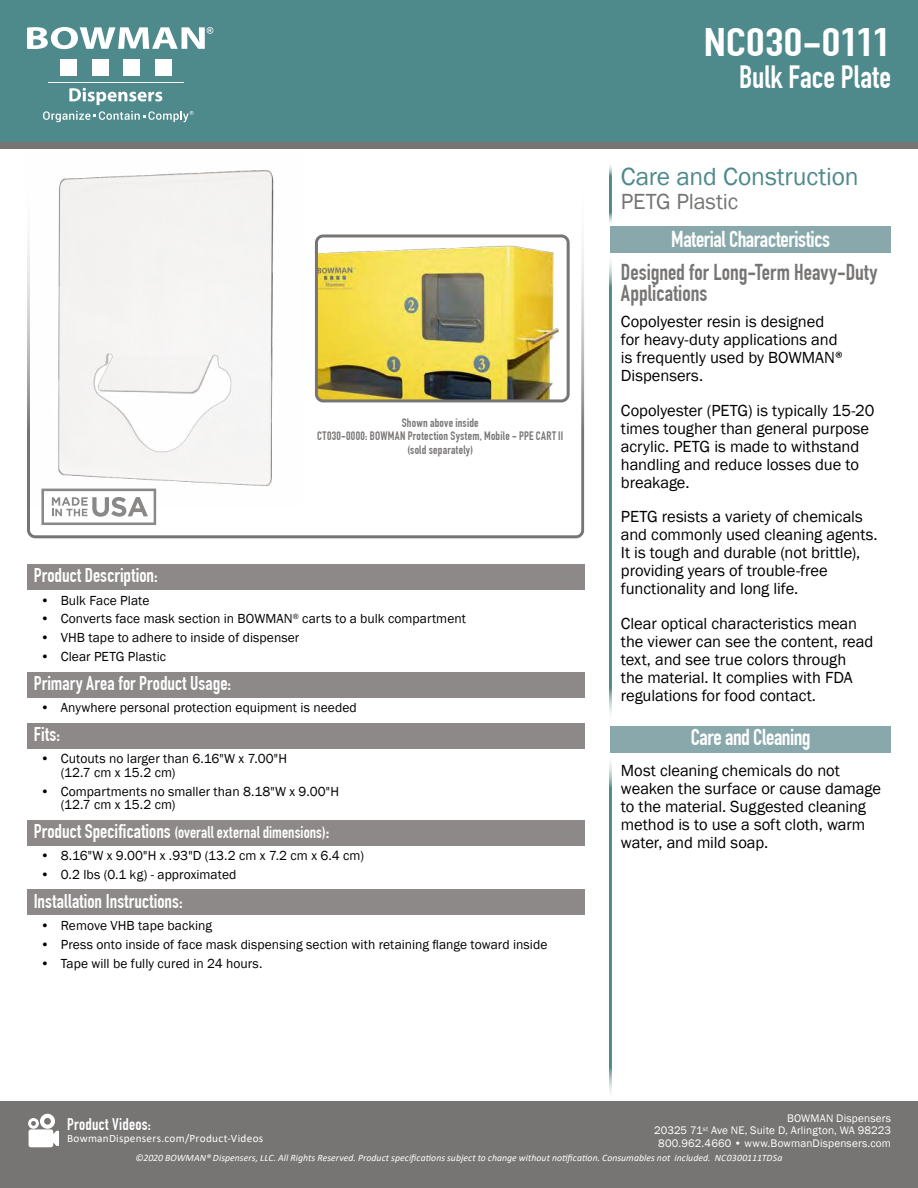
<style>
.page{position:relative;width:918px;height:1188px;background:#fff}
.page>*{position:absolute;margin:0;border:0;box-sizing:border-box;transform-origin:0 0}
.t1{font:700 39px "DIN Condensed";letter-spacing:-.005em;color:#fff;scale:1.28 1}
.t2{font:700 31.5px "DIN Condensed";letter-spacing:.005em;color:#fff}
.t3{font:25.5px "Franklin Gothic";letter-spacing:-.01em;color:#4e898c}
.t4{font:700 22.5px/21px "DIN Condensed";color:#777574}
.t5{font:700 22.5px "DIN Condensed";letter-spacing:-.02em;color:#fff}
.t6{font:22.5px "Franklin Gothic";letter-spacing:-.005em;color:#777574}
.t7{font:700 19.5px "DIN Condensed";color:#fff}
.t8{font:16.5px/18px "Franklin Gothic";letter-spacing:-.005em;color:#000}
.t9{font:700 16.5px "DIN Condensed";letter-spacing:.005em;color:#fff}
.t10{font:13.5px/13.5px "Franklin Gothic";letter-spacing:.005em;color:#000}
.t11{font:700 12px/13.5px "DIN Condensed";letter-spacing:.02em;color:#777574;text-align:center}
.t12{font:11.25px/12.8px "Franklin Gothic";letter-spacing:.01em;color:#fff;text-align:right}
.t13{font:11.25px "Calibri";letter-spacing:.025em;color:#fff}
.t14{font:italic 9.75px "Calibri";letter-spacing:.005em;color:#fff}
.s1{font-size:19.5px}
.s2{font-family:"Calibri"}
</style>
<div class="page">
<div style="left:0;top:1101px;width:918px;height:87px;background:#777574"></div>
<div style="left:0;top:0;width:918px;height:148px;background:#777574"></div>
<div style="left:0;top:0;width:918px;height:142px;background:#4e898c"></div>
<div style="left:27px;top:171px;width:557px;height:367px;border:3px solid #777574;border-radius:7px"></div>
<img style="left:316px;top:238px;width:250px;height:163px">
<div style="left:315px;top:234px;width:255px;height:168px;border:3px solid #777574;border-radius:7px"></div>
<svg style="left:69px;top:88px;width:93px;height:17px"></svg>
<hr style="left:48px;top:82px;width:136px;height:1px;background:#fff">
<div style="left:60px;top:60px;width:17px;height:16px;background:#fff"></div>
<div style="left:92px;top:60px;width:17px;height:16px;background:#fff"></div>
<div style="left:123px;top:60px;width:17px;height:16px;background:#fff"></div>
<div style="left:155px;top:60px;width:17px;height:16px;background:#fff"></div>
<svg style="left:27px;top:27px;width:186px;height:22px"></svg>
<svg style="left:43px;top:111px;width:150px;height:11px"></svg>
<svg style="left:28px;top:1114px;width:31px;height:33px"></svg>
<div style="left:27px;top:564px;width:557px;height:26px;background:#8c8988"></div>
<div style="left:27px;top:672px;width:557px;height:26px;background:#8c8988"></div>
<div style="left:27px;top:723px;width:557px;height:26px;background:#8c8988"></div>
<div style="left:27px;top:820px;width:557px;height:26px;background:#8c8988"></div>
<div style="left:27px;top:889px;width:557px;height:26px;background:#8c8988"></div>
<svg style="left:41px;top:506px;width:115px;height:19px"></svg>
<img style="left:27px;top:170px;width:276px;height:336px">
<hr style="left:609px;top:163px;width:3px;height:62px;background:#4e898c">
<hr style="left:609px;top:255px;width:3px;height:466px;background:#4e898c">
<hr style="left:609px;top:756px;width:3px;height:344px;background:#4e898c">
<div style="left:610px;top:226px;width:281px;height:27px;background:#88a8ab"></div>
<div style="left:610px;top:726px;width:281px;height:27px;background:#88a8ab"></div>
<h1 class="t1" style="left:704px;top:28px;width:148px">NC030-0111</h1>
<h2 class="t2" style="left:739px;top:65px;width:153px">Bulk Face Plate</h2>
<h3 class="t3" style="left:621px;top:168px;width:239px">Care and Construction</h3>
<h3 class="t6" style="left:621px;top:194px;width:119px">PETG Plastic</h3>
<p class="t11" style="left:317px;top:417px;width:248px">Shown above inside<br>CT030-0000: BOWMAN Protection System, Mobile - PPE CART II (sold separately)</p>
<p class="t7" style="left:34px;top:568px;width:125px">Product Description:</p>
<p class="t10" style="left:40px;top:594px;width:110px">• Bulk Face Plate</p>
<p class="t10" style="left:40px;top:613px;width:427px">• Converts face mask section in BOWMAN<sup>®</sup> carts to a bulk compartment</p>
<p class="t10" style="left:41px;top:632px;width:260px">• VHB tape to adhere to inside of dispenser</p>
<p class="t10" style="left:41px;top:651px;width:127px">• Clear PETG Plastic</p>
<p class="t7" style="left:34px;top:676px;width:199px">Primary Area for Product Usage:</p>
<p class="t10" style="left:40px;top:702px;width:318px">• Anywhere personal protection equipment is needed</p>
<p class="t7" style="left:34px;top:727px;width:28px">Fits:</p>
<p class="t10" style="left:61px;top:753px;width:228px;text-indent:-20px">• Cutouts no larger than 6.16"W x 7.00"H (12.7 cm x 15.2 cm)</p>
<p class="t10" style="left:61px;top:785px;width:280px;text-indent:-20px">• Compartments no smaller than 8.18"W x 9.00"H (12.7 cm x 15.2 cm)</p>
<p class="t9" style="left:34px;top:826px;width:297px"><span class="s1">Product Speci昀椀cations</span> (overall external dimensions)<span class="s1">:</span></p>
<p class="t10" style="left:40px;top:850px;width:325px">• 8.16"W x 9.00"H x .93"D (13.2 cm x 7.2 cm x 6.4 cm)</p>
<p class="t10" style="left:40px;top:869px;width:198px">• 0.2 lbs (0.1 kg) - approximated</p>
<p class="t7" style="left:34px;top:894px;width:150px">Installation Instructions:</p>
<p class="t10" style="left:40px;top:920px;width:173px">• Remove VHB tape backing</p>
<p class="t10" style="left:40px;top:939px;width:508px">• Press onto inside of face mask dispensing section with retaining 昀氀ange toward inside</p>
<p class="t10" style="left:40px;top:958px;width:223px">• Tape will be fully cured in 24 hours.</p>
<h3 class="t5" style="left:671px;top:230px;width:160px">Material Characteristics</h3>
<h3 class="t4" style="left:621px;top:264px;width:258px">Designed for Long-Term Heavy-Duty<br>Applications</h3>
<p class="t8" style="left:621px;top:314px;width:224px">Copolyester resin is designed for heavy-duty applications and is frequently used by BOWMAN<span class="s2">®<br></span>Dispensers.</p>
<p class="t8" style="left:621px;top:403px;width:255px">Copolyester (PETG) is typically 15-20 times tougher than general purpose acrylic. PETG is made to withstand handling and reduce losses due to breakage.</p>
<p class="t8" style="left:621px;top:509px;width:258px">PETG resists a variety of chemicals and commonly used cleaning agents.<br>It is tough and durable (not brittle), providing years of trouble-free functionality and long life.</p>
<p class="t8" style="left:621px;top:616px;width:254px">Clear optical characteristics mean the viewer can see the content, read text, and see true colors through<br>the material. It complies with FDA regulations for food contact.</p>
<h3 class="t5" style="left:691px;top:729px;width:121px">Care and Cleaning</h3>
<p class="t8" style="left:621px;top:763px;width:262px">Most cleaning chemicals do not weaken the surface or cause damage to the material. Suggested cleaning method is to use a soft cloth, warm water, and mild soap.</p>
<p class="t12" style="left:654px;top:1113px;width:238px">BOWMAN Dispensers<br>20325 71<sup>st</sup> Ave NE, Suite D, Arlington, WA 98223<br>800.962.4660 • www.BowmanDispensers.com</p>
<p class="t9" style="left:67px;top:1118px;width:85px">Product Videos:</p>
<p class="t13" style="left:67px;top:1134px;width:198px">BowmanDispensers.com/Product-Videos</p>
<p class="t14" style="left:136px;top:1151px;width:648px">©2020 BOWMAN® Dispensers, LLC. All Rights Reserved. Product speci昀椀ca琀椀ons subject to change without no琀椀昀椀ca琀椀on. Consumables not included. NC0300111TDSa</p>
</div>
